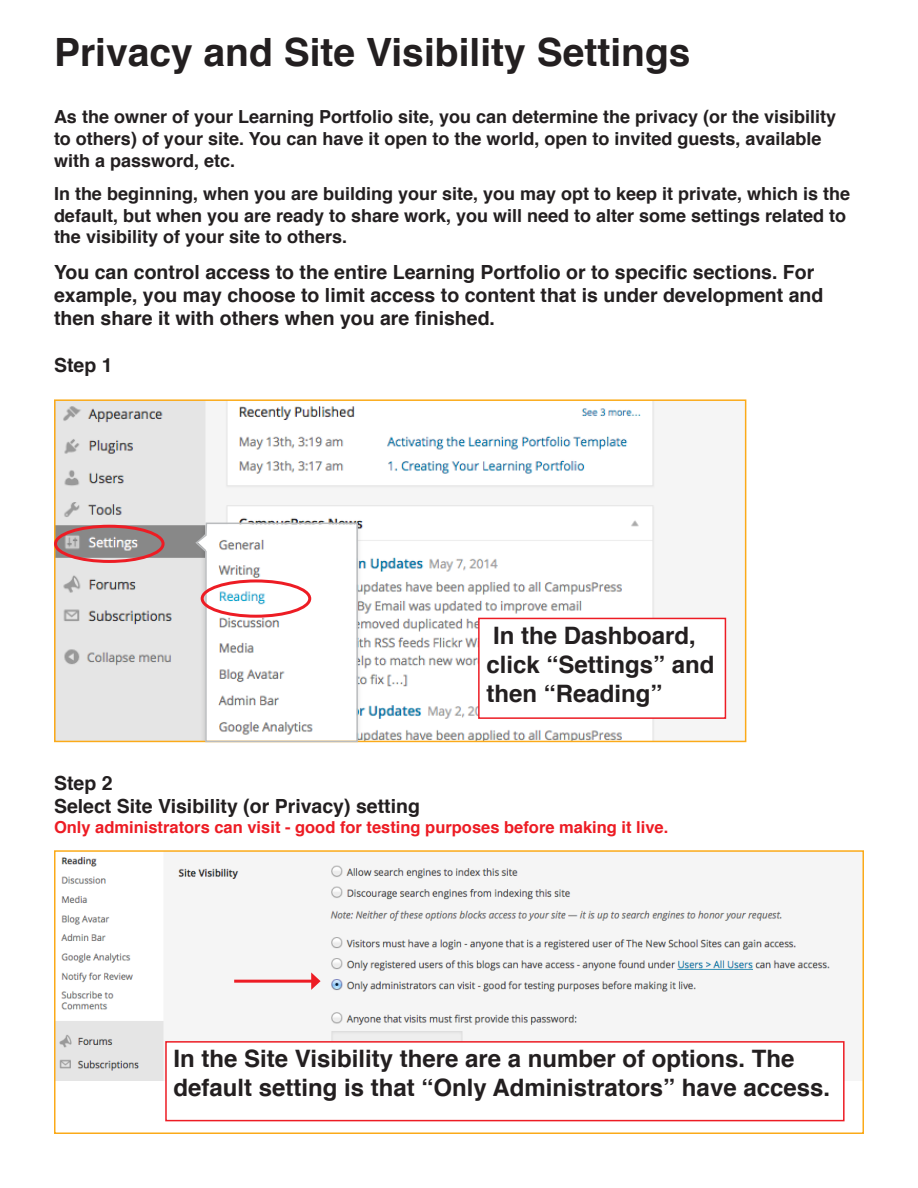
<style>
.page{position:relative;width:918px;height:1188px;background:#fff}
.page>*{position:absolute;margin:0;border:0;box-sizing:border-box;transform-origin:0 0}
.t1{font:700 39px "Helvetica";color:#231f20}
.t2{font:700 24px/28.8px "Helvetica";color:#231f20}
.t3{font:700 19.5px/23.4px "Helvetica";color:#231f20}
.t4{font:700 18px/21.6px "Helvetica";color:#231f20}
.t5{font:700 16.5px "Helvetica";color:#ed1c24}
</style>
<div class="page">
<img style="left:57px;top:402px;width:670px;height:337px">
<div style="left:54px;top:399px;width:692px;height:343px;border:2px solid #fbaa19"></div>
<svg style="left:194px;top:522px;width:165px;height:221px"></svg>
<div style="left:54px;top:525px;width:111px;height:38px;border:3px solid #ed1c24;border-radius:50%"></div>
<div style="left:201px;top:579px;width:110px;height:39px;border:3px solid #ed1c24;border-radius:50%"></div>
<div style="left:479px;top:618px;width:246px;height:100px;background:#fff"></div>
<div style="left:478px;top:618px;width:248px;height:101px;border:2px solid #ed1c24"></div>
<img style="left:57px;top:857px;width:773px;height:223px">
<div style="left:166px;top:1042px;width:678px;height:79px;background:#fff"></div>
<div style="left:165px;top:1041px;width:680px;height:80px;border:2px solid #ed1c24"></div>
<hr style="left:234px;top:980px;width:80px;height:3px;background:#ed1c24">
<svg style="left:311px;top:972px;width:10px;height:18px"></svg>
<div style="left:54px;top:850px;width:810px;height:284px;border:2px solid #fbaa19"></div>
<p class="t1" style="left:54px;top:21px;width:638px">Privacy and Site Visibility Settings</p>
<p class="t4" style="left:54px;top:106px;width:784px">As the owner of your Learning Portfolio site, you can determine the privacy (or the visibility to others) of your site. You can have it open to the world, open to invited guests, available with a password, etc.</p>
<p class="t4" style="left:54px;top:183px;width:798px">In the beginning, when you are building your site, you may opt to keep it private, which is the default, but when you are ready to share work, you will need to alter some settings related to the visibility of your site to others.</p>
<p class="t3" style="left:54px;top:260px;width:771px">You can control access to the entire Learning Portfolio or to specific sections. For example, you may choose to limit access to content that is under development and then share it with others when you are finished.</p>
<p class="t3" style="left:54px;top:354px;width:60px">Step 1</p>
<p class="t2" style="left:486px;top:621px;width:230px">In the Dashboard, click “Settings” and then “Reading”</p>
<p class="t3" style="left:54px;top:771px;width:367px">Step 2<br>Select Site Visibility (or Privacy) setting</p>
<p class="t5" style="left:54px;top:814px;width:616px">Only administrators can visit - good for testing purposes before making it live.</p>
<p class="t2" style="left:173px;top:1045px;width:658px">In the Site Visibility there are a number of options. The default setting is that “Only Administrators” have access.</p>
</div>
